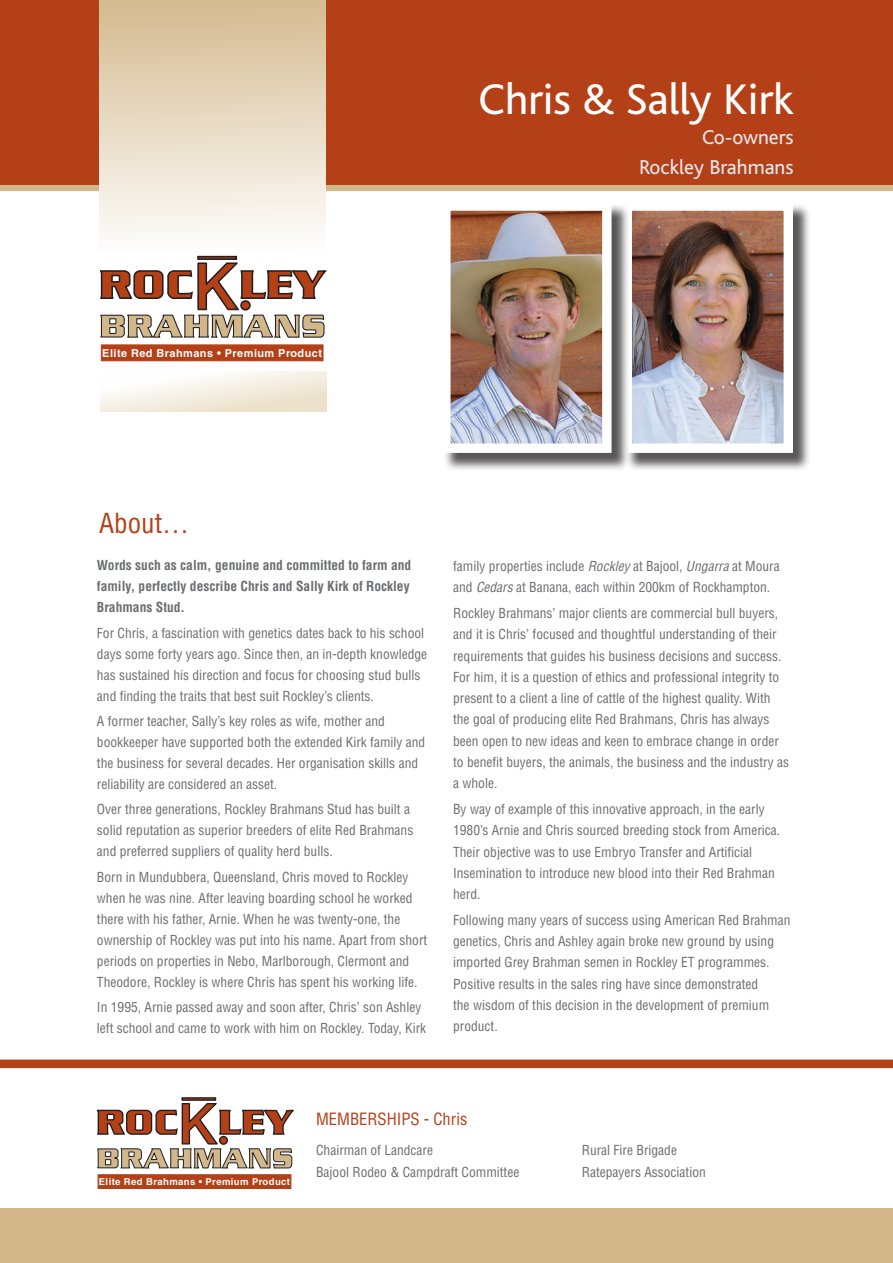
<style>
.page{position:relative;width:893px;height:1263px;background:#fff}
.page>*{position:absolute;margin:0;border:0;box-sizing:border-box;transform-origin:0 0}
.t1{font:45px "Bliss";color:#fff}
.t2{font:condensed 27px "Helvetica";color:#b44018}
.t3{font:21px/30px "Bliss";color:#e6e7e9;text-align:right}
.t4{font:condensed 16.5px "Helvetica";color:#b44018}
.t5{font:condensed 13.5px/21.3px "Helvetica";color:#6c6d70}
.t6{font:700 condensed 13.5px/21px "Helvetica";color:#6c6d70}
.t7{font:700 10.95px "Helvetica";letter-spacing:.04em;color:#fff}
.t8{font:700 9.6px "Helvetica";letter-spacing:.04em;color:#fff}
.s1{font-style:italic}
</style>
<div class="page">
<svg style="left:0;top:184px;width:893px;height:7px;background:#cda679"></svg>
<div style="left:0;top:0;width:893px;height:184px;background:#b44018"></div>
<div style="left:0;top:1209px;width:893px;height:54px;background:#d2b78a"></div>
<div style="left:99px;top:0;width:227px;height:251px;background:linear-gradient(to bottom,#d4ba90,#fefdfc)"></div>
<div style="left:0;top:1059px;width:893px;height:9px;background:#b44018"></div>
<svg style="left:100px;top:372px;width:227px;height:40px"></svg>
<svg style="left:97px;top:1097px;width:197px;height:72px"></svg>
<div style="left:220px;top:1136px;width:7px;height:8px;background:#b44018;border-radius:50%"></div>
<div style="left:219px;top:1136px;width:9px;height:9px;border:1px solid #231f20;border-radius:50%"></div>
<div style="left:98px;top:1174px;width:193px;height:15px;background:#b44018;border:1px solid #b44018"></div>
<svg style="left:99px;top:244px;width:228px;height:94px"></svg>
<div style="left:241px;top:301px;width:9px;height:9px;background:#b44018;border-radius:50%"></div>
<div style="left:240px;top:300px;width:11px;height:11px;border:2px solid #231f20;border-radius:50%"></div>
<div style="left:101px;top:344px;width:222px;height:17px;background:#b44018;border:1px solid #b44018"></div>
<div style="left:625px;top:204px;width:187px;height:267px;background:#231f20;opacity:.75"></div>
<img style="left:633px;top:211px;width:150px;height:232px">
<div style="left:623px;top:201px;width:170px;height:252px;border:9px solid #fff"></div>
<div style="left:443px;top:204px;width:187px;height:267px;background:#231f20;opacity:.75"></div>
<img style="left:451px;top:211px;width:151px;height:232px">
<div style="left:441px;top:201px;width:171px;height:252px;border:9px solid #fff"></div>
<h1 class="t1" style="left:479px;top:75px;width:316px">Chris &amp; Sally Kirk</h1>
<h3 class="t3" style="left:639px;top:122px;width:156px">Co-owners<br>Rockley Brahmans</h3>
<p class="t7" style="left:102px;top:346px;width:221px">Elite Red Brahmans • Premium Product</p>
<h2 class="t2" style="left:99px;top:506px;width:92px">About…</h2>
<p class="t6" style="left:97px;top:555px;width:316px">Words such as calm, genuine and committed to farm and family, perfectly describe Chris and Sally Kirk of Rockley<br>Brahmans Stud.</p>
<p class="t5" style="left:97px;top:622px;width:332px">For Chris, a fascination with genetics dates back to his school days some forty years ago. Since then, an in-depth knowledge has sustained his direction and focus for choosing stud bulls and finding the traits that best suit Rockley’s clients.</p>
<p class="t5" style="left:97px;top:710px;width:330px">A former teacher, Sally’s key roles as wife, mother and bookkeeper have supported both the extended Kirk family and the business for several decades. Her organisation skills and reliability are considered an asset.</p>
<p class="t5" style="left:97px;top:798px;width:318px">Over three generations, Rockley Brahmans Stud has built a solid reputation as superior breeders of elite Red Brahmans and preferred suppliers of quality herd bulls.</p>
<p class="t5" style="left:97px;top:866px;width:332px">Born in Mundubbera, Queensland, Chris moved to Rockley when he was nine. After leaving boarding school he worked there with his father, Arnie. When he was twenty-one, the ownership of Rockley was put into his name. Apart from short periods on properties in Nebo, Marlborough, Clermont and Theodore, Rockley is where Chris has spent his working life.</p>
<p class="t5" style="left:97px;top:996px;width:331px">In 1995, Arnie passed away and soon after, Chris’ son Ashley left school and came to work with him on Rockley. Today, Kirk</p>
<p class="t5" style="left:453px;top:555px;width:328px">family properties include <span class="s1">Rockley</span> at Bajool, <span class="s1">Ungarra</span> at Moura and <span class="s1">Cedars</span> at Banana, each within 200km of Rockhampton.</p>
<p class="t5" style="left:453px;top:602px;width:338px">Rockley Brahmans’ major clients are commercial bull buyers, and it is Chris’ focused and thoughtful understanding of their requirements that guides his business decisions and success.<br>For him, it is a question of ethics and professional integrity to present to a client a line of cattle of the highest quality. With the goal of producing elite Red Brahmans, Chris has always been open to new ideas and keen to embrace change in order to benefit buyers, the animals, the business and the industry as a whole.</p>
<p class="t5" style="left:453px;top:798px;width:329px">By way of example of this innovative approach, in the early 1980’s Arnie and Chris sourced breeding stock from America.<br>Their objective was to use Embryo Transfer and Artificial Insemination to introduce new blood into their Red Brahman herd.</p>
<p class="t5" style="left:453px;top:909px;width:339px">Following many years of success using American Red Brahman genetics, Chris and Ashley again broke new ground by using imported Grey Brahman semen in Rockley ET programmes.<br>Positive results in the sales ring have since demonstrated<br>the wisdom of this decision in the development of premium product.</p>
<p class="t8" style="left:99px;top:1175px;width:193px">Elite Red Brahmans • Premium Product</p>
<p class="t4" style="left:316px;top:1109px;width:23px">Memberships</p>
<p class="t4" style="left:424px;top:1109px;width:45px">- Chris</p>
<p class="t5" style="left:316px;top:1138px;width:205px;line-height:22.5px">Chairman of Landcare<br>Bajool Rodeo &amp; Campdraft Committee</p>
<p class="t5" style="left:582px;top:1138px;width:126px;line-height:22.5px">Rural Fire Brigade<br>Ratepayers Association</p>
</div>
